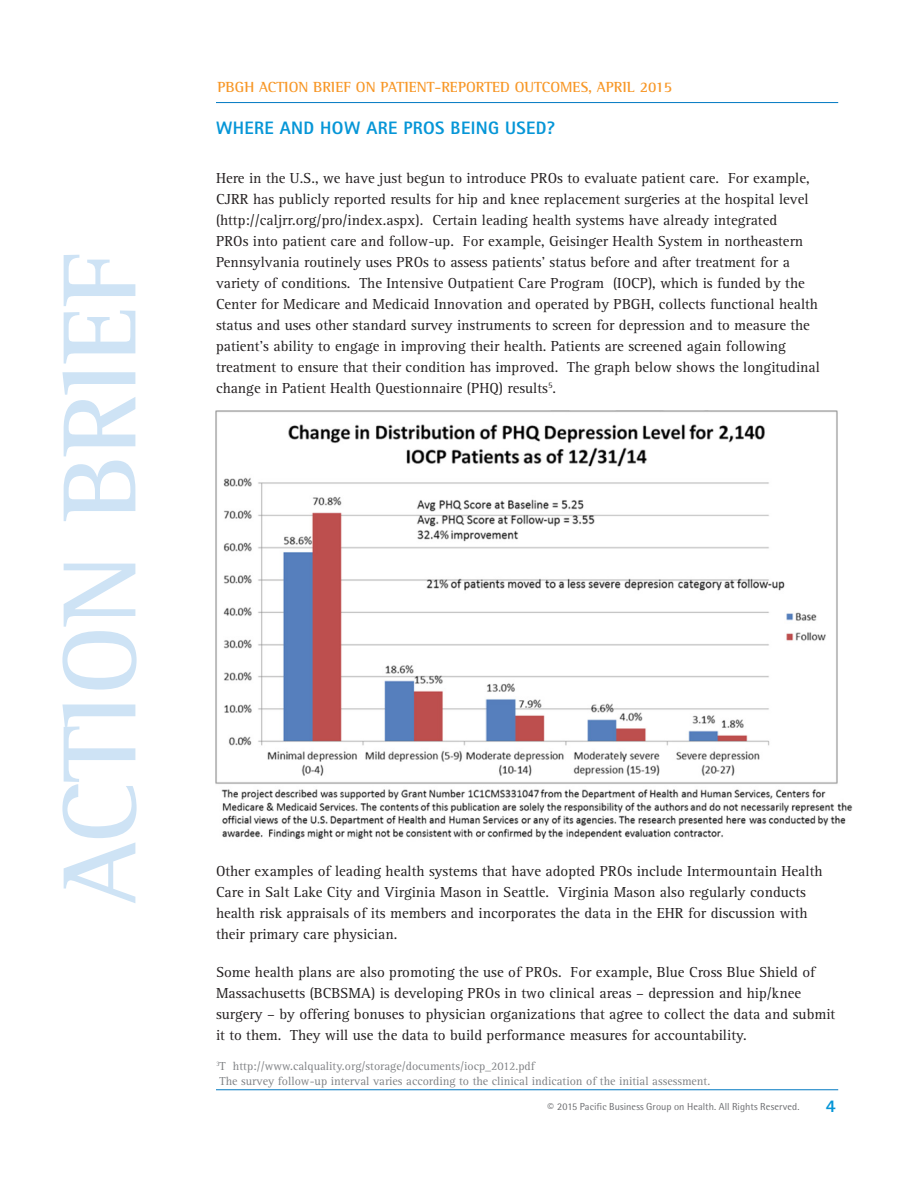
<style>
.page{position:relative;width:918px;height:1188px;background:#fff}
.page>*{position:absolute;margin:0;border:0;box-sizing:border-box;transform-origin:0 0}
.Article_Title{font:700 106.65px "Rotis Semi Serif Std";color:#cee3f5}
.Subhead{font:800 18px "Rotis Sans Serif Std";letter-spacing:.02em;color:#0696d7}
.Body{font:15px/21px "Rotis Serif Std";color:#231f20}
.Article_Title-2{font:700 15px "Rotis Semi Serif Std";color:#f79727}
.Body-2{font:12px "Rotis Serif Std";color:#808285}
.Body-3{font:10.2px "Rotis Semi Sans Std";letter-spacing:.005em;color:#6c6d70}
.s1{font-size:12.75px}
</style>
<div class="page">
<hr style="left:216px;top:1090px;width:622px;height:1px;background:#0079c2">
<hr style="left:216px;top:102px;width:622px;height:1px;background:#0079c2">
<img style="left:216px;top:410px;width:637px;height:429px">
<p class="Article_Title" style="left:36px;top:904px;width:657px;rotate:-90deg">ACTION BRIEF</p>
<p class="Article_Title-2" style="left:218px;top:77px;width:456px">PBGH ACTION BRIEF ON PATIENT-REPORTED OUTCOMES, APRIL 2015</p>
<p class="Subhead" style="left:216px;top:117px;width:341px">WHERE AND HOW ARE PROS BEING USED?</p>
<p class="Body" style="left:216px;top:168px;width:606px">Here in the U.S., we have just begun to introduce PROs to evaluate patient care. For example, CJRR has publicly reported results for hip and knee replacement surgeries at the hospital level (http://caljrr.org/pro/index.aspx). Certain leading health systems have already integrated<br>PROs into patient care and follow-up. For example, Geisinger Health System in northeastern Pennsylvania routinely uses PROs to assess patients’ status before and after treatment for a variety of conditions. The Intensive Outpatient Care Program (IOCP), which is funded by the Center for Medicare and Medicaid Innovation and operated by PBGH, collects functional health status and uses other standard survey instruments to screen for depression and to measure the patient’s ability to engage in improving their health. Patients are screened again following treatment to ensure that their condition has improved. The graph below shows the longitudinal change in Patient Health Questionnaire (PHQ) results<sup>5</sup>.</p>
<p class="Body" style="left:216px;top:861px;width:608px">Other examples of leading health systems that have adopted PROs include Intermountain Health Care in Salt Lake City and Virginia Mason in Seattle. Virginia Mason also regularly conducts health risk appraisals of its members and incorporates the data in the EHR for discussion with their primary care physician.</p>
<p class="Body" style="left:216px;top:961px;width:621px">Some health plans are also promoting the use of PROs. For example, Blue Cross Blue Shield of Massachusetts (BCBSMA) is developing PROs in two clinical areas – depression and hip/knee surgery – by offering bonuses to physician organizations that agree to collect the data and submit it to them. They will use the data to build performance measures for accountability.</p>
<p class="Body-2" style="left:216px;top:1059px;width:320px"><sup>3</sup>T http://www.calquality.org/storage/documents/iocp_2012.pdf</p>
<p class="Body-2" style="left:220px;top:1074px;width:492px">The survey follow-up interval varies according to the clinical indication of the initial assessment.</p>
<p class="Body-3" style="left:548px;top:1100px;width:253px"><span class="s1">©</span> 2015 Pacific Business Group on Health. All Rights Reserved.</p>
<p class="Subhead" style="left:826px;top:1095px;width:12px">4</p>
</div>
